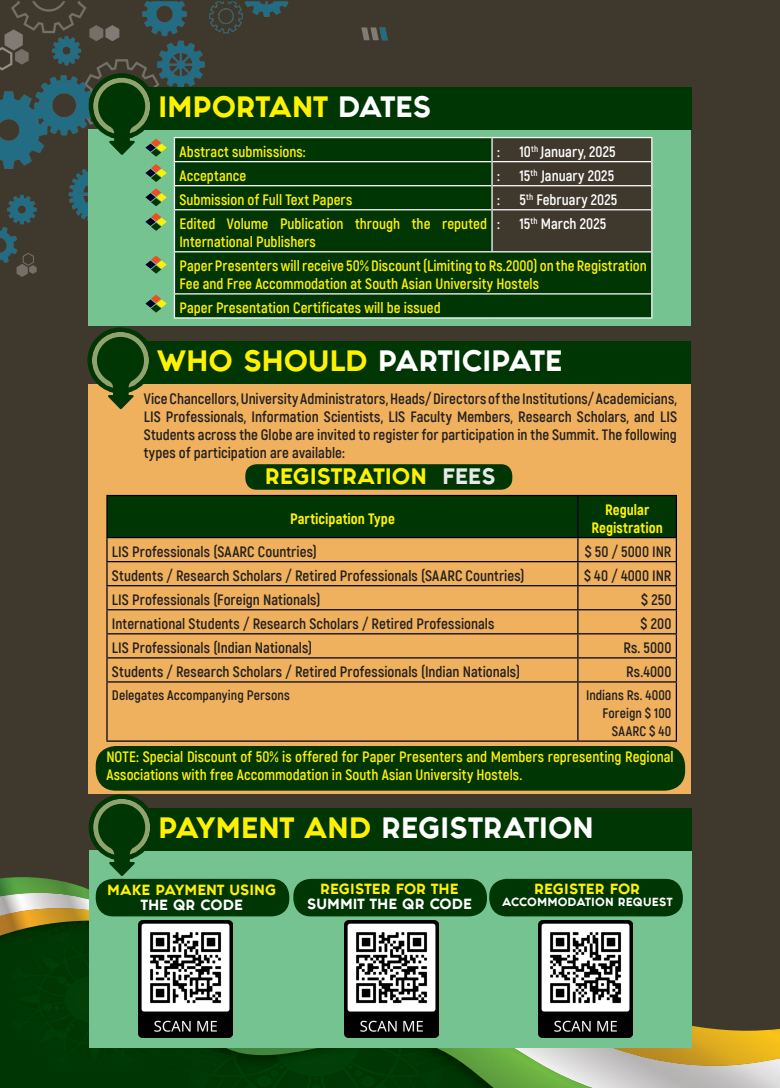
<style>
.page{position:relative;width:780px;height:1088px;background:#3f392d}
.page>*{position:absolute;margin:0;border:0;box-sizing:border-box;transform-origin:0 0}
.t1{font:800 25px "Fashion Fetish";letter-spacing:-.01em;color:#fff}
.t2{font:800 25px "Fashion Fetish";letter-spacing:-.01em;color:#fff200}
.t3{font:800 19px "Fashion Fetish";letter-spacing:-.01em;color:#fff200}
.t4{font:700 15px/18px "Akrobat";letter-spacing:.005em;color:#231f20;text-align:justify}
.t5{font:700 15px/18px "Akrobat";letter-spacing:.005em;color:#fff200}
.t6{font:700 15px "Akrobat";color:#fff}
.t7{font:800 15px/18px "Akrobat";color:#fff200;text-align:center}
.t8{font:700 13.75px "Akrobat";letter-spacing:.01em;color:#231f20}
.t9{font:800 12.5px "Fashion Fetish";color:#fff200}
.t10{font:800 12.5px "Fashion Fetish";color:#fff}
.t11{font:800 10px "Fashion Fetish";letter-spacing:.01em;color:#fff}
.s1{color:#fff}
.s2{color:#fff200}
.s3{color:#e7e8e8}
</style>
<div class="page">
<img style="left:0;top:2px;width:387px;height:274px">
<div style="left:88px;top:384px;width:602px;height:409px;background:#efb15d"></div>
<div style="left:89px;top:129px;width:602px;height:197px;background:#76c392"></div>
<img style="left:0;top:996px;width:89px;height:41px">
<div style="left:0;top:1042px;width:129px;height:46px;background:#003504"></div>
<img style="left:0;top:877px;width:89px;height:13px">
<img style="left:592px;top:1066px;width:188px;height:22px">
<img style="left:129px;top:1066px;width:463px;height:22px">
<svg style="left:0;top:890px;width:89px;height:106px;background:#405e28"></svg>
<img style="left:128px;top:912px;width:652px;height:154px">
<div style="left:89px;top:850px;width:602px;height:197px;background:#76c392"></div>
<div style="left:175px;top:252px;width:476px;height:65px;background:#003504"></div>
<hr style="left:174px;top:137px;width:317px;height:1px;background:#fff">
<hr style="left:491px;top:137px;width:161px;height:1px;background:#fff">
<svg style="left:174px;top:138px;width:478px;height:113px;background:#1e3e1b"></svg>
<hr style="left:491px;top:210px;width:1px;height:41px;background:#fff">
<hr style="left:651px;top:210px;width:1px;height:42px;background:#fff">
<hr style="left:174px;top:252px;width:1px;height:41px;background:#fff">
<svg style="left:174px;top:294px;width:1px;height:23px"></svg>
<hr style="left:174px;top:251px;width:318px;height:1px;background:#fff">
<hr style="left:492px;top:251px;width:159px;height:1px;background:#fff">
<hr style="left:651px;top:252px;width:1px;height:42px;background:#fff">
<svg style="left:651px;top:294px;width:1px;height:23px"></svg>
<hr style="left:174px;top:293px;width:318px;height:1px;background:#fff">
<hr style="left:492px;top:293px;width:159px;height:1px;background:#fff">
<hr style="left:174px;top:317px;width:318px;height:2px;background:#fff">
<hr style="left:492px;top:317px;width:160px;height:2px;background:#fff">
<svg style="left:145px;top:164px;width:22px;height:18px"></svg>
<svg style="left:145px;top:188px;width:22px;height:18px"></svg>
<svg style="left:145px;top:213px;width:22px;height:18px"></svg>
<svg style="left:145px;top:295px;width:22px;height:18px"></svg>
<svg style="left:145px;top:256px;width:22px;height:18px"></svg>
<div style="left:121px;top:87px;width:570px;height:43px;background:#003504"></div>
<div style="left:120px;top:342px;width:570px;height:42px;background:#003504"></div>
<svg style="left:89px;top:73px;width:78px;height:84px"></svg>
<svg style="left:87px;top:327px;width:66px;height:82px"></svg>
<div style="left:96px;top:746px;width:589px;height:45px;background:#003504;border-radius:20px"></div>
<hr style="left:106px;top:495px;width:472px;height:1px;background:#000025">
<hr style="left:106px;top:496px;width:2px;height:41px;background:#000025">
<hr style="left:578px;top:495px;width:99px;height:1px;background:#000025">
<hr style="left:675px;top:496px;width:2px;height:41px;background:#000025">
<hr style="left:106px;top:537px;width:472px;height:1px;background:#000025">
<hr style="left:106px;top:538px;width:2px;height:23px;background:#000025">
<hr style="left:578px;top:537px;width:99px;height:1px;background:#000025">
<hr style="left:675px;top:538px;width:2px;height:23px;background:#000025">
<hr style="left:106px;top:561px;width:472px;height:1px;background:#000025">
<hr style="left:106px;top:562px;width:2px;height:23px;background:#000025">
<hr style="left:578px;top:561px;width:99px;height:1px;background:#000025">
<hr style="left:675px;top:562px;width:2px;height:23px;background:#000025">
<hr style="left:106px;top:585px;width:472px;height:1px;background:#000025">
<hr style="left:106px;top:586px;width:2px;height:23px;background:#000025">
<hr style="left:578px;top:585px;width:99px;height:1px;background:#000025">
<hr style="left:675px;top:586px;width:2px;height:23px;background:#000025">
<hr style="left:106px;top:609px;width:472px;height:1px;background:#000025">
<hr style="left:106px;top:610px;width:2px;height:23px;background:#000025">
<hr style="left:578px;top:609px;width:99px;height:1px;background:#000025">
<hr style="left:675px;top:610px;width:2px;height:23px;background:#000025">
<hr style="left:106px;top:633px;width:472px;height:1px;background:#000025">
<hr style="left:106px;top:634px;width:2px;height:23px;background:#000025">
<hr style="left:578px;top:633px;width:99px;height:1px;background:#000025">
<hr style="left:675px;top:634px;width:2px;height:23px;background:#000025">
<hr style="left:106px;top:657px;width:472px;height:1px;background:#000025">
<hr style="left:106px;top:658px;width:2px;height:23px;background:#000025">
<hr style="left:578px;top:657px;width:99px;height:1px;background:#000025">
<svg style="left:107px;top:496px;width:569px;height:185px"></svg>
<hr style="left:675px;top:658px;width:2px;height:23px;background:#000025">
<hr style="left:106px;top:681px;width:472px;height:1px;background:#000025">
<hr style="left:106px;top:682px;width:2px;height:58px;background:#000025">
<hr style="left:578px;top:681px;width:99px;height:1px;background:#000025">
<hr style="left:577px;top:682px;width:1px;height:58px;background:#000025">
<hr style="left:675px;top:682px;width:2px;height:58px;background:#000025">
<hr style="left:106px;top:740px;width:472px;height:2px;background:#000025">
<hr style="left:578px;top:740px;width:99px;height:2px;background:#000025">
<div style="left:245px;top:464px;width:267px;height:26px;background:#003504;border-radius:11px"></div>
<div style="left:121px;top:808px;width:570px;height:43px;background:#003504"></div>
<svg style="left:89px;top:794px;width:61px;height:82px"></svg>
<div style="left:96px;top:879px;width:193px;height:37px;background:#003504;border-radius:18px"></div>
<div style="left:293px;top:879px;width:194px;height:37px;background:#003504;border-radius:18px"></div>
<div style="left:489px;top:879px;width:193px;height:37px;background:#003504;border-radius:18px"></div>
<img style="left:138px;top:921px;width:94px;height:116px">
<img style="left:345px;top:921px;width:93px;height:116px">
<img style="left:539px;top:921px;width:93px;height:116px">
<p class="t2" style="left:158px;top:86px;width:275px">IMPORTANT <span class="s1">DATES</span></p>
<p class="t5" style="left:179px;top:142px;width:128px">Abstract submissions:</p>
<p class="t6" style="left:497px;top:142px;width:4px">:</p>
<p class="t6" style="left:519px;top:142px;width:98px">10<sup>th</sup> January, 2025</p>
<p class="t5" style="left:179px;top:166px;width:68px">Acceptance</p>
<p class="t6" style="left:497px;top:166px;width:4px">:</p>
<p class="t6" style="left:519px;top:166px;width:96px">15<sup>th</sup> January 2025</p>
<p class="t5" style="left:179px;top:190px;width:174px">Submission of Full Text Papers</p>
<p class="t6" style="left:497px;top:190px;width:4px">:</p>
<p class="t6" style="left:519px;top:190px;width:99px">5<sup>th</sup> February 2025</p>
<p class="t5" style="left:179px;top:214px;width:309px">Edited Volume Publication through the reputed<br>International Publishers</p>
<p class="t6" style="left:497px;top:214px;width:4px">:</p>
<p class="t6" style="left:519px;top:214px;width:88px">15<sup>th</sup> March 2025</p>
<p class="t5" style="left:179px;top:257px;width:469px">Paper Presenters will receive 50% Discount (Limiting to Rs.2000) on the Registration<br>Fee and Free Accommodation at South Asian University Hostels</p>
<p class="t5" style="left:179px;top:299px;width:263px">Paper Presentation Certificates will be issued</p>
<p class="t1" style="left:157px;top:340px;width:407px"><span class="s2">WHO SHOULD</span> PARTICIPATE</p>
<p class="t4" style="left:144px;top:390px;width:534px">Vice Chancellors, University Administrators, Heads/ Directors of the Institutions/ Academicians, LIS Professionals, Information Scientists, LIS Faculty Members, Research Scholars, and LIS Students across the Globe are invited to register for participation in the Summit. The following types of participation are available:</p>
<p class="t3" style="left:265px;top:461px;width:232px">REGISTRATION <span class="s3">FEES</span></p>
<p class="t7" style="left:290px;top:509px;width:106px">Participation Type</p>
<p class="t7" style="left:591px;top:500px;width:73px">Regular<br>Registration</p>
<p class="t4" style="left:112px;top:542px;width:206px">LIS Professionals (SAARC Countries)</p>
<p class="t4" style="left:584px;top:542px;width:88px">$ 50 / 5000 INR</p>
<p class="t4" style="left:112px;top:566px;width:414px">Students / Research Scholars / Retired Professionals (SAARC Countries)</p>
<p class="t4" style="left:584px;top:566px;width:89px">$ 40 / 4000 INR</p>
<p class="t4" style="left:112px;top:590px;width:210px">LIS Professionals (Foreign Nationals)</p>
<p class="t4" style="left:641px;top:590px;width:32px">$ 250</p>
<p class="t4" style="left:112px;top:614px;width:384px">International Students / Research Scholars / Retired Professionals</p>
<p class="t4" style="left:640px;top:614px;width:32px">$ 200</p>
<p class="t4" style="left:112px;top:638px;width:202px">LIS Professionals (Indian Nationals)</p>
<p class="t4" style="left:623px;top:638px;width:49px">Rs. 5000</p>
<p class="t4" style="left:112px;top:663px;width:409px">Students / Research Scholars / Retired Professionals (Indian Nationals)</p>
<p class="t4" style="left:626px;top:663px;width:47px">Rs.4000</p>
<p class="t8" style="left:112px;top:686px;width:179px">Delegates Accompanying Persons</p>
<p class="t8" style="left:586px;top:686px;width:87px">Indians Rs. 4000</p>
<p class="t8" style="left:602px;top:704px;width:70px">Foreign $ 100</p>
<p class="t8" style="left:611px;top:723px;width:61px">SAARC $ 40</p>
<p class="t5" style="left:106px;top:748px;width:568px">NOTE: Special Discount of 50% is offered for Paper Presenters and Members representing Regional<br>Associations with free Accommodation in South Asian University Hostels.</p>
<p class="t1" style="left:158px;top:807px;width:437px"><span class="s2">PAYMENT AND</span> REGISTRATION</p>
<p class="t9" style="left:107px;top:879px;width:171px">MAKE PAYMENT USING</p>
<p class="t10" style="left:141px;top:894px;width:103px">THE QR CODE</p>
<p class="t9" style="left:320px;top:878px;width:140px">REGISTER FOR THE</p>
<p class="t10" style="left:307px;top:893px;width:166px">SUMMIT THE QR CODE</p>
<p class="t9" style="left:534px;top:878px;width:108px">REGISTER FOR</p>
<p class="t11" style="left:502px;top:893px;width:172px">ACCOMMODATION REQUEST</p>
</div>
